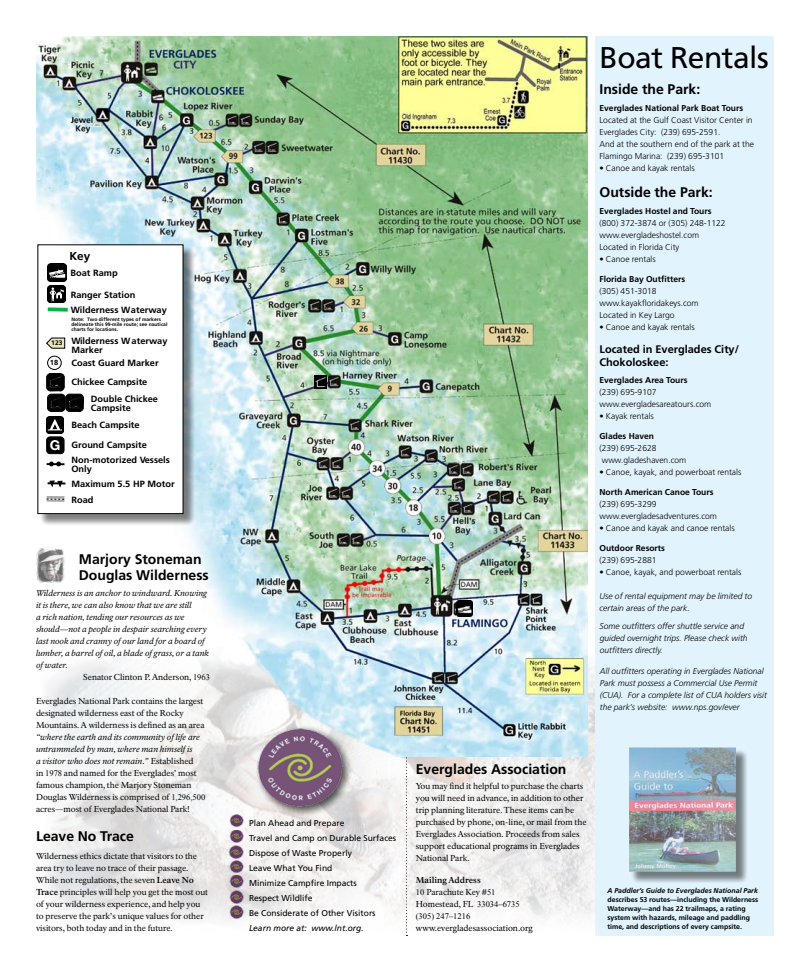
<style>
.page{position:relative;width:810px;height:972px;background:#fff}
.page>*{position:absolute;margin:0;border:0;box-sizing:border-box;transform-origin:0 0}
.t1{font:30px "Frutiger LT Std";letter-spacing:-.015em;color:#000}
.t2{font:700 14px/16px "Frutiger LT Std";color:#000}
.t3{font:700 13.6px "Helvetica Neue";color:#fff}
.t4{font:700 11.5px "Frutiger";color:#000}
.t5{font:700 11px/13px "Frutiger LT Std";color:#000}
.t6{font:700 9px/15.4px "Frutiger";color:#000}
.t7{font:8.5px/12px "NPS Rawlinson OT";letter-spacing:-.005em;color:#000}
.t8{font:300 8.5px/12px "Frutiger LT Std";color:#000}
.t9{font:italic 300 8.5px/12px "Frutiger LT Std";color:#000}
.t10{font:italic 8.5px "NPS Rawlinson OT";color:#000}
.t11{font:8.5px/15px "Frutiger LT Std";color:#000}
.t12{font:700 8.5px "Frutiger LT Std";color:#000}
.t13{font:italic 8.5px "Frutiger LT Std";color:#000}
.t14{font:8.5px "Times New Roman";color:#000}
.t15{font:700 7.4px "Frutiger";color:#000}
.t16{font:700 7px/9px "Frutiger LT Std";color:#000}
.t17{font:italic 700 7px "Frutiger LT Std";color:#000}
.t18{font:700 6.6px "Frutiger";color:#000}
.t19{font:700 4.9px/4.9px "Frutiger";color:#000}
.s1{font-family:"Times New Roman"}
.s2{font-style:italic}
.s3{font-weight:700}
</style>
<div class="page">
<div style="left:596px;top:36px;width:178px;height:900px;background:#e1f3fd"></div>
<img style="left:47px;top:654px;width:549px;height:282px">
<img style="left:540px;top:657px;width:207px;height:279px">
<svg style="left:406px;top:756px;width:1px;height:180px"></svg>
<img style="left:36px;top:36px;width:552px;height:720px">
<img style="left:36px;top:547px;width:28px;height:35px">
<img style="left:229px;top:814px;width:15px;height:13px">
<img style="left:229px;top:846px;width:15px;height:12px">
<img style="left:229px;top:906px;width:15px;height:12px">
<img style="left:229px;top:891px;width:15px;height:12px">
<img style="left:229px;top:875px;width:15px;height:12px">
<img style="left:229px;top:860px;width:15px;height:13px">
<img style="left:229px;top:830px;width:15px;height:12px">
<div style="left:253px;top:723px;width:102px;height:97px;background:#000;opacity:.7"></div>
<img style="left:258px;top:727px;width:85px;height:81px">
<div style="left:38px;top:245px;width:159px;height:283px;background:#000;opacity:.5"></div>
<div style="left:38px;top:245px;width:145px;height:269px;background:#fff"></div>
<div style="left:37px;top:244px;width:147px;height:270px;border:1px solid #000"></div>
<img style="left:48px;top:264px;width:18px;height:18px">
<img style="left:47px;top:416px;width:17px;height:17px">
<img style="left:47px;top:285px;width:18px;height:18px">
<svg style="left:46px;top:373px;width:38px;height:39px"></svg>
<div style="left:47px;top:437px;width:17px;height:17px;background:#000;border-radius:4px"></div>
<div style="left:47px;top:437px;width:17px;height:17px;border:1px solid #000;border-radius:4px"></div>
<div style="left:47px;top:356px;width:14px;height:14px;border:1px solid #000;border-radius:50%"></div>
<svg style="left:46px;top:338px;width:19px;height:10px"></svg>
<svg style="left:47px;top:307px;width:21px;height:5px"></svg>
<svg style="left:47px;top:496px;width:17px;height:6px"></svg>
<svg style="left:47px;top:462px;width:17px;height:4px"></svg>
<svg style="left:48px;top:481px;width:17px;height:6px"></svg>
<svg style="left:47px;top:499px;width:17px;height:1px"></svg>
<img style="left:456px;top:601px;width:17px;height:15px">
<svg style="left:315px;top:376px;width:11px;height:13px"></svg>
<svg style="left:93px;top:124px;width:8px;height:3px"></svg>
<p class="t18" style="left:51px;top:339px;width:13px">123</p>
<p class="t15" style="left:50px;top:358px;width:10px">18</p>
<h3 class="t3" style="left:50px;top:437px;width:12px">G</h3>
<h3 class="t4" style="left:69px;top:249px;width:22px">Key</h3>
<p class="t6" style="left:71px;top:265px;width:49px">Boat Ramp</p>
<p class="t6" style="left:71px;top:287px;width:98px">Ranger Station<br>Wilderness Waterway</p>
<p class="t6" style="left:71px;top:336px;width:98px;line-height:8.8px">Wilderness Waterway<br>Marker</p>
<p class="t6" style="left:71px;top:354px;width:89px;line-height:18.8px">Coast Guard Marker<br>Chickee Campsite</p>
<p class="t6" style="left:91px;top:394px;width:69px;line-height:9px">Double Chickee<br>Campsite</p>
<p class="t6" style="left:71px;top:417px;width:70px">Beach Campsite</p>
<p class="t6" style="left:71px;top:438px;width:100px;line-height:14.5px">Ground Campsite<br>Non-motorized Vessels</p>
<p class="t6" style="left:71px;top:461px;width:105px;line-height:14.9px">Only<br>Maximum 5.5 HP Motor</p>
<p class="t6" style="left:71px;top:492px;width:24px">Road</p>
<p class="t19" style="left:71px;top:317px;width:98px">Note: Two different types of markers delineate this 99-mile route; see nautical charts for locations.</p>
<h2 class="t2" style="left:79px;top:551px;width:131px">Marjory Stoneman<br>Douglas Wilderness</h2>
<p class="t10" style="left:36px;top:588px;width:173px">Wilderness is an anchor to windward. Knowing</p>
<p class="t10" style="left:36px;top:600px;width:157px">it is there, we can also know that we are still</p>
<p class="t10" style="left:36px;top:612px;width:150px">a rich nation, tending our resources as we</p>
<p class="t10" style="left:36px;top:624px;width:172px">should—not a people in despair searching every</p>
<p class="t10" style="left:36px;top:636px;width:170px">last nook and cranny of our land for a board of</p>
<p class="t10" style="left:36px;top:648px;width:175px">lumber, a barrel of oil, a blade of grass, or a tank</p>
<p class="t10" style="left:36px;top:660px;width:33px">of water.</p>
<p class="t7" style="left:83px;top:671px;width:128px">Senator Clinton P. Anderson, <span class="s1">1963</span></p>
<p class="t7" style="left:36px;top:695px;width:170px">Everglades National Park contains the largest designated wilderness east of the Rocky<br>Mountains. A wilderness is defined as an area</p>
<p class="t7" style="left:36px;top:731px;width:171px"><span class="s2">“where the earth and its community of life are untrammeled by man, where man himself is<br>a visitor who does not remain.”</span> Established<br>in <span class="s1">1978</span> and named for the Everglades’ most famous champion, the Marjory Stoneman Douglas Wilderness is comprised of <span class="s1">1,296,500 </span>acres—most of Everglades National Park!</p>
<h2 class="t2" style="left:36px;top:828px;width:99px">Leave No Trace</h2>
<p class="t7" style="left:36px;top:850px;width:174px">Wilderness ethics dictate that visitors to the area try to leave no trace of their passage.<br>While not regulations, the seven <span class="s3">Leave No Trace</span> principles will help you get the most out of your wilderness experience, and help you to preserve the park’s unique values for other visitors, both today and in the future.</p>
<h1 class="t1" style="left:600px;top:40px;width:171px">Boat Rentals</h1>
<h2 class="t2" style="left:600px;top:81px;width:102px">Inside the Park:</h2>
<p class="t12" style="left:600px;top:103px;width:145px">Everglades National Park Boat Tours</p>
<p class="t8" style="left:599px;top:114px;width:156px">Located at the Gulf Coast Visitor Center in Everglades City: (239) 695-2591.<br>And at the southern end of the park at the Flamingo Marina: (239) 695-3101</p>
<p class="t8" style="left:599px;top:162px;width:97px">• Canoe and kayak rentals</p>
<h2 class="t2" style="left:600px;top:184px;width:115px">Outside the Park:</h2>
<p class="t12" style="left:600px;top:206px;width:114px">Everglades Hostel and Tours</p>
<p class="t8" style="left:600px;top:217px;width:128px">(800) 372-3874 or (305) 248-1122 www.evergladeshostel.com<br>Located in Florida City</p>
<p class="t8" style="left:600px;top:253px;width:58px">• Canoe rentals</p>
<p class="t12" style="left:600px;top:274px;width:87px">Florida Bay Outfitters</p>
<p class="t8" style="left:600px;top:285px;width:101px">(305) 451-3018 www.kayakfloridakeys.com<br>Located in Key Largo</p>
<p class="t8" style="left:600px;top:321px;width:97px">• Canoe and kayak rentals</p>
<p class="t5" style="left:600px;top:343px;width:141px">Located in Everglades City/<br>Chokoloskee:</p>
<p class="t12" style="left:600px;top:375px;width:89px">Everglades Area Tours</p>
<p class="t8" style="left:600px;top:386px;width:113px">(239) 695-9107 www.evergladesareatours.com</p>
<p class="t8" style="left:600px;top:410px;width:56px">• Kayak rentals</p>
<p class="t12" style="left:600px;top:431px;width:56px">Glades Haven</p>
<p class="t8" style="left:600px;top:442px;width:88px">(239) 695-2628 www.gladeshaven.com</p>
<p class="t8" style="left:600px;top:466px;width:143px">• Canoe, kayak, and powerboat rentals</p>
<p class="t12" style="left:600px;top:487px;width:115px">North American Canoe Tours</p>
<p class="t8" style="left:600px;top:498px;width:119px">(239) 695-3299 www.evergladesadventures.com</p>
<p class="t8" style="left:600px;top:522px;width:137px">• Canoe and kayak and canoe rentals</p>
<p class="t12" style="left:600px;top:543px;width:67px">Outdoor Resorts</p>
<p class="t8" style="left:600px;top:554px;width:59px">(239) 695-2881</p>
<p class="t8" style="left:600px;top:566px;width:143px">• Canoe, kayak, and powerboat rentals</p>
<p class="t9" style="left:600px;top:590px;width:154px">Use of rental equipment may be limited to certain areas of the park.</p>
<p class="t9" style="left:600px;top:620px;width:150px">Some outfitters offer shuttle service and guided overnight trips. Please check with outfitters directly.</p>
<p class="t9" style="left:600px;top:665px;width:169px">All outfitters operating in Everglades National Park must possess a Commercial Use Permit (CUA). For a complete list of CUA holders visit the park’s website: www.nps.gov/ever</p>
<p class="t11" style="left:249px;top:815px;width:149px">Plan Ahead and Prepare<br>Travel and Camp on Durable Surfaces<br>Dispose of Waste Properly<br>Leave What You Find<br>Minimize Campfire Impacts<br>Respect Wildlife<br>Be Considerate of Other Visitors</p>
<p class="t13" style="left:249px;top:923px;width:116px">Learn more at: www.lnt.org.</p>
<h2 class="t2" style="left:416px;top:762px;width:152px">Everglades Association</h2>
<p class="t7" style="left:416px;top:781px;width:172px">You may find it helpful to purchase the charts you will need in advance, in addition to other trip planning literature. These items can be purchased by phone, on-line, or mail from the Everglades Association. Proceeds from sales support educational programs in Everglades National Park.</p>
<p class="t7" style="left:416px;top:875px;width:105px"><span class="s3">Mailing Address<br></span><span class="s1">10</span> Parachute Key #<span class="s1">51<br></span>Homestead, FL <span class="s1">33034–6735</span></p>
<p class="t14" style="left:416px;top:912px;width:56px">(305) 247–1216</p>
<p class="t7" style="left:416px;top:923px;width:118px">www.evergladesassociation.org</p>
<p class="t17" style="left:608px;top:886px;width:152px">A Paddler’s Guide to Everglades National Park</p>
<p class="t16" style="left:608px;top:895px;width:152px">describes 53 routes—including the Wilderness Waterway—and has 22 trailmaps, a rating system with hazards, mileage and paddling time, and descriptions of every campsite.</p>
</div>
